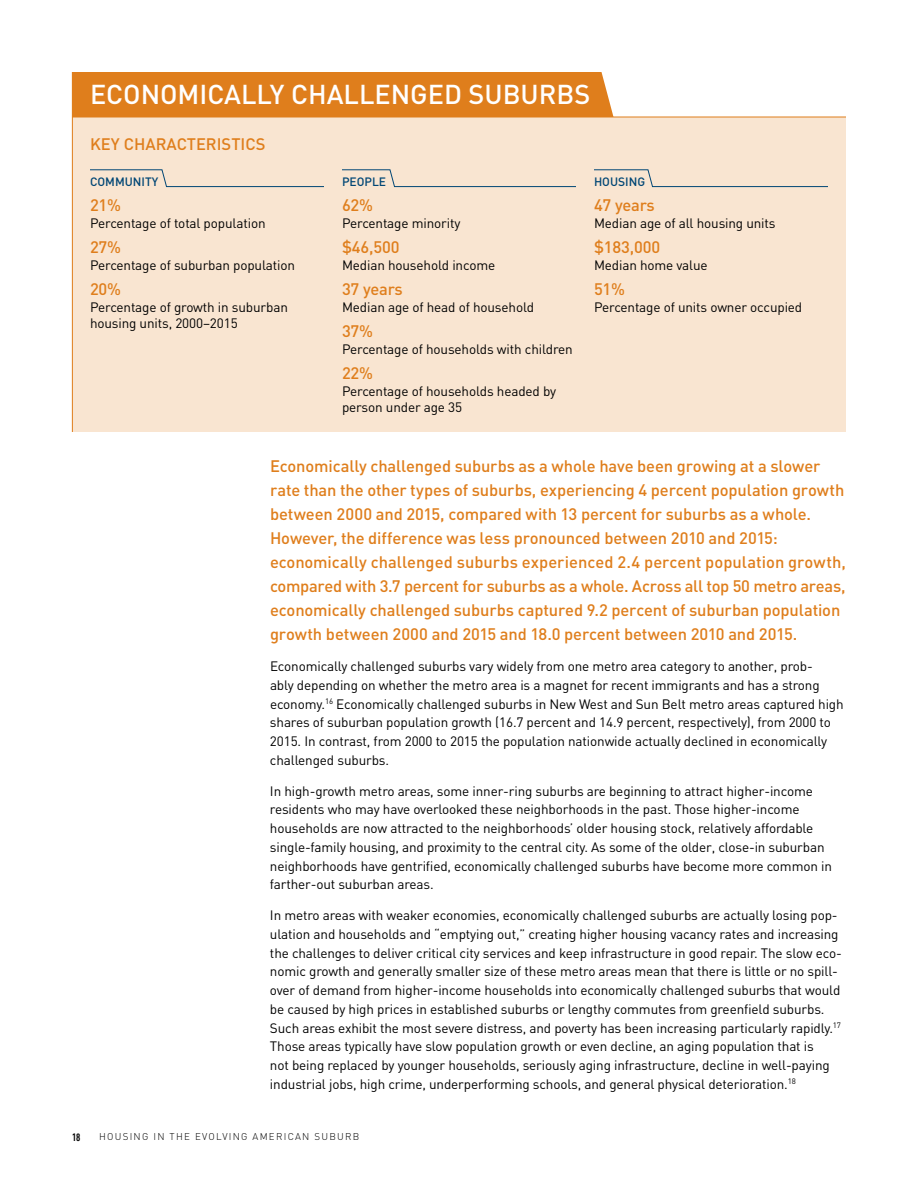
<style>
.page{position:relative;width:918px;height:1188px;background:#fff}
.page>*{position:absolute;margin:0;border:0;box-sizing:border-box;transform-origin:0 0}
.t1{font:500 27px "DIN";color:#fff}
.t2{font:500 16.5px/24px "DIN";letter-spacing:-.01em;color:#df7e1c}
.t3{font:13.5px/18.8px "DIN";letter-spacing:-.01em;color:#000}
.t4{font:500 12px "DIN";color:#004675}
.t5{font:700 condensed 10.5px "DIN Offc";color:#000}
.t6{font:300 9.75px "DIN";letter-spacing:.13em;color:#000}
</style>
<div class="page">
<div style="left:73px;top:72px;width:541px;height:45px;background:#df7e1c"></div>
<div style="left:72px;top:117px;width:774px;height:315px;background:#f9e5d1"></div>
<svg style="left:90px;top:169px;width:234px;height:18px"></svg>
<svg style="left:342px;top:169px;width:234px;height:18px"></svg>
<svg style="left:594px;top:169px;width:234px;height:18px"></svg>
<hr style="left:72px;top:117px;width:774px;height:1px;background:#df7e1c">
<hr style="left:72px;top:72px;width:1px;height:360px;background:#df7e1c">
<h1 class="t1" style="left:90px;top:77px;width:502px">ECONOMICALLY CHALLENGED SUBURBS</h1>
<p class="t2" style="left:90px;top:131px;width:177px">KEY CHARACTERISTICS</p>
<p class="t4" style="left:90px;top:173px;width:70px">COMMUNITY</p>
<p class="t2" style="left:90px;top:193px;width:33px">21%</p>
<p class="t3" style="left:90px;top:214px;width:177px">Percentage of total population</p>
<p class="t2" style="left:90px;top:235px;width:33px">27%</p>
<p class="t3" style="left:90px;top:256px;width:207px">Percentage of suburban population</p>
<p class="t2" style="left:90px;top:277px;width:33px">20%</p>
<p class="t3" style="left:90px;top:299px;width:199px;line-height:16.5px">Percentage of growth in suburban housing units, 2000–2015</p>
<p class="t4" style="left:342px;top:173px;width:46px">PEOPLE</p>
<p class="t2" style="left:342px;top:193px;width:33px">62%</p>
<p class="t3" style="left:342px;top:214px;width:120px">Percentage minority</p>
<p class="t2" style="left:342px;top:235px;width:59px">$46,500</p>
<p class="t3" style="left:342px;top:256px;width:155px">Median household income</p>
<p class="t2" style="left:342px;top:277px;width:62px">37 years</p>
<p class="t3" style="left:342px;top:298px;width:194px">Median age of head of household</p>
<p class="t2" style="left:342px;top:319px;width:33px">37%</p>
<p class="t3" style="left:342px;top:340px;width:232px">Percentage of households with children</p>
<p class="t2" style="left:342px;top:361px;width:33px">22%</p>
<p class="t3" style="left:342px;top:383px;width:216px;line-height:16.5px">Percentage of households headed by person under age 35</p>
<p class="t4" style="left:594px;top:173px;width:53px">HOUSING</p>
<p class="t2" style="left:594px;top:193px;width:62px">47 years</p>
<p class="t3" style="left:594px;top:214px;width:183px">Median age of all housing units</p>
<p class="t2" style="left:594px;top:235px;width:68px">$183,000</p>
<p class="t3" style="left:594px;top:256px;width:115px">Median home value</p>
<p class="t2" style="left:594px;top:277px;width:33px">51%</p>
<p class="t3" style="left:594px;top:298px;width:210px">Percentage of units owner occupied</p>
<p class="t2" style="left:270px;top:454px;width:578px">Economically challenged suburbs as a whole have been growing at a slower rate than the other types of suburbs, experiencing 4 percent population growth between 2000 and 2015, compared with 13 percent for suburbs as a whole.<br>However, the difference was less pronounced between 2010 and 2015: economically challenged suburbs experienced 2.4 percent population growth, compared with 3.7 percent for suburbs as a whole. Across all top 50 metro areas, economically challenged suburbs captured 9.2 percent of suburban population growth between 2000 and 2015 and 18.0 percent between 2010 and 2015.</p>
<p class="t3" style="left:270px;top:657px;width:575px">Economically challenged suburbs vary widely from one metro area category to another, prob-<br>ably depending on whether the metro area is a magnet for recent immigrants and has a strong economy.<sup>16</sup> Economically challenged suburbs in New West and Sun Belt metro areas captured high shares of suburban population growth (16.7 percent and 14.9 percent, respectively), from 2000 to 2015. In contrast, from 2000 to 2015 the population nationwide actually declined in economically challenged suburbs.</p>
<p class="t3" style="left:270px;top:782px;width:564px">In high-growth metro areas, some inner-ring suburbs are beginning to attract higher-income residents who may have overlooked these neighborhoods in the past. Those higher-income households are now attracted to the neighborhoods’ older housing stock, relatively affordable single-family housing, and proximity to the central city. As some of the older, close-in suburban neighborhoods have gentrified, economically challenged suburbs have become more common in farther-out suburban areas.</p>
<p class="t3" style="left:270px;top:906px;width:573px">In metro areas with weaker economies, economically challenged suburbs are actually losing pop&shy;ulation and households and “emptying out,” creating higher housing vacancy rates and increasing the challenges to deliver critical city services and keep infrastructure in good repair. The slow eco&shy;nomic growth and generally smaller size of these metro areas mean that there is little or no spill&shy;over of demand from higher-income households into economically challenged suburbs that would be caused by high prices in established suburbs or lengthy commutes from greenfield suburbs.<br>Such areas exhibit the most severe distress, and poverty has been increasing particularly rapidly.<sup>17<br></sup>Those areas typically have slow population growth or even decline, an aging population that is<br>not being replaced by younger households, seriously aging infrastructure, decline in well-paying industrial jobs, high crime, underperforming schools, and general physical deterioration.<sup>18</sup></p>
<p class="t5" style="left:72px;top:1131px;width:10px">18</p>
<p class="t6" style="left:99px;top:1131px;width:262px">HOUSING IN THE EVOLVING AMERICAN SUBURB</p>
</div>
